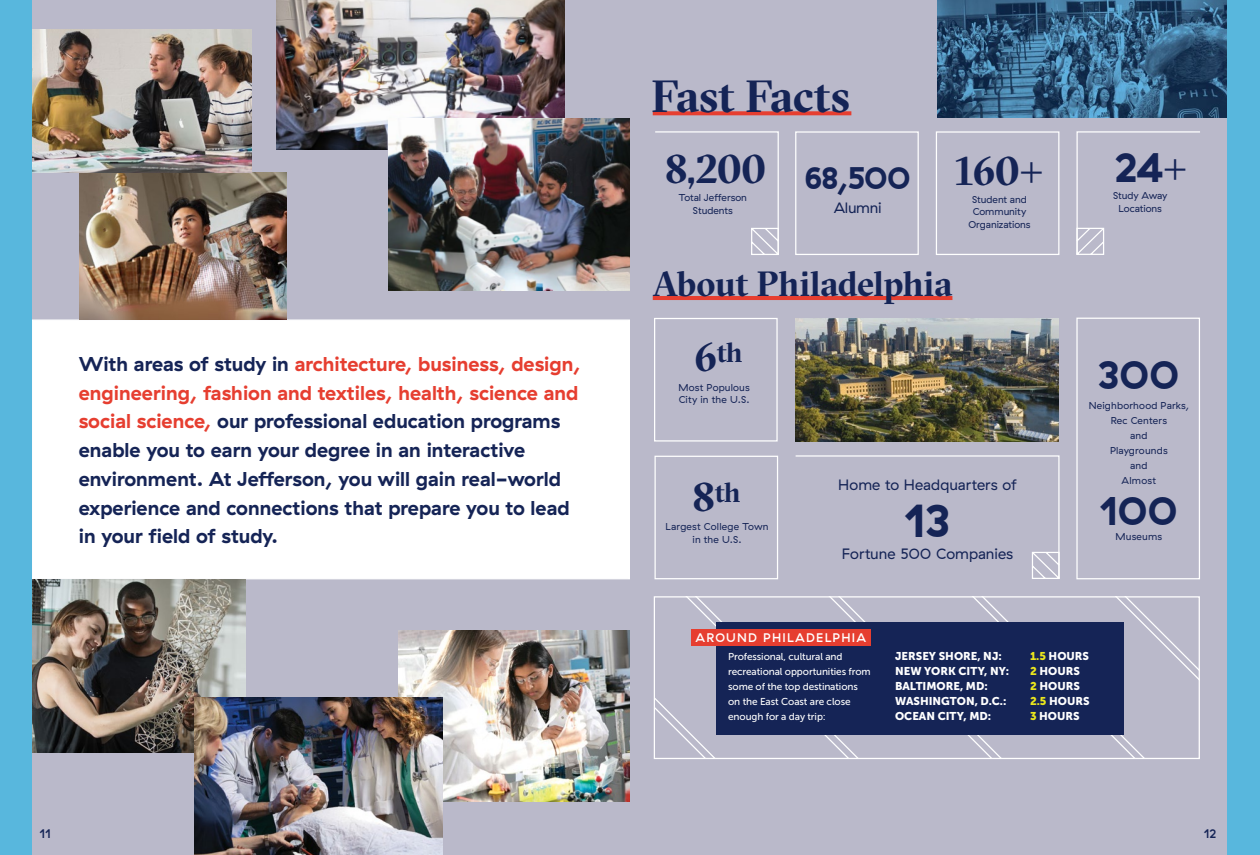
<style>
.page{position:relative;width:1260px;height:855px;background:#bab9ca}
.page>*{position:absolute;margin:0;border:0;box-sizing:border-box;transform-origin:0 0}
.t1{font:700 46.25px "GT Haptik";color:#152456}
.t2{font:700 45px "GT Sectra Fine";letter-spacing:-.01em;color:#152456}
.t3{font:700 41.25px "GT Haptik";color:#152456}
.t4{font:700 40px "GT Sectra Fine";letter-spacing:-.02em;color:#152456}
.t5{font:700 40px "GT Haptik";letter-spacing:-.03em;color:#152456}
.t6{font:700 35px "GT Sectra Fine";letter-spacing:-.005em;color:#152456}
.t7{font:700 31.25px "GT Haptik";color:#152456}
.t8{font:700 27.5px "GT Sectra Fine";color:#152456}
.t9{font:700 20px/28.8px "GT Haptik";color:#152456}
.t10{font:15px "GT Haptik";color:#152456}
.t11{font:500 12.5px "GT Haptik";letter-spacing:.1em;color:#fff}
.t12{font:500 12.5px "GT Haptik";color:#152456}
.t13{font:11.25px "Museo Sans 900";color:#fff}
.t14{font:10px/12.5px "GT Haptik";letter-spacing:.01em;color:#152456;text-align:center}
.t15{font:10px/15px "Museo Sans 500";letter-spacing:-.01em;color:#fff}
.s1{color:#e63e30}
.s2{font-size:40px}
.s3{font-family:"GT Sectra Fine";font-size:40px}
.s4{color:#ebe71d}
</style>
<div class="page">
<svg style="left:655px;top:131px;width:124px;height:124px"></svg>
<div style="left:795px;top:131px;width:124px;height:124px;border:1px solid #fff"></div>
<div style="left:936px;top:131px;width:123px;height:124px;border:1px solid #fff"></div>
<svg style="left:1076px;top:131px;width:124px;height:124px"></svg>
<div style="left:654px;top:318px;width:124px;height:124px;border:1px solid #fff"></div>
<div style="left:654px;top:456px;width:124px;height:123px;border:1px solid #fff"></div>
<svg style="left:653px;top:111px;width:198px;height:4px"></svg>
<hr style="left:653px;top:296px;width:299px;height:4px;background:#e63e30">
<svg style="left:795px;top:455px;width:265px;height:124px"></svg>
<svg style="left:656px;top:598px;width:542px;height:159px"></svg>
<div style="left:654px;top:596px;width:546px;height:163px;border:1px solid #fff"></div>
<div style="left:716px;top:623px;width:408px;height:112px;background:#152456"></div>
<div style="left:691px;top:629px;width:180px;height:17px;background:#e63e30"></div>
<div style="left:1227px;top:0;width:33px;height:855px;background:#58b7dd"></div>
<div style="left:1076px;top:318px;width:124px;height:261px;border:1px solid #fff"></div>
<img style="left:795px;top:319px;width:263px;height:122px">
<div style="left:32px;top:320px;width:598px;height:259px;background:#fff"></div>
<img style="left:937px;top:0;width:289px;height:117px">
<img style="left:80px;top:173px;width:206px;height:147px">
<img style="left:276px;top:0;width:289px;height:149px">
<img style="left:398px;top:630px;width:232px;height:171px">
<img style="left:32px;top:30px;width:219px;height:143px">
<img style="left:388px;top:119px;width:242px;height:172px">
<img style="left:32px;top:579px;width:214px;height:173px">
<img style="left:194px;top:698px;width:248px;height:157px">
<div style="left:0;top:0;width:32px;height:855px;background:#58b7dd"></div>
<p class="t9" style="left:79px;top:350px;width:503px">With areas of study in <span class="s1">architecture, business, design, engineering, fashion and textiles, health, science and social science,</span> our professional education programs enable you to earn your degree in an interactive environment. At Jefferson, you will gain real-world experience and connections that prepare you to lead in your field of study.</p>
<h2 class="t2" style="left:652px;top:70px;width:200px">Fast Facts</h2>
<h3 class="t4" style="left:665px;top:146px;width:103px">8,200</h3>
<p class="t14" style="left:679px;top:192px;width:70px">Total Jefferson<br>Students</p>
<h3 class="t7" style="left:804px;top:159px;width:108px">68,500</h3>
<p class="t10" style="left:834px;top:199px;width:49px">Alumni</p>
<h3 class="t4" style="left:955px;top:147px;width:91px">160+</h3>
<p class="t14" style="left:968px;top:193px;width:64px">Student and<br>Community<br>Organizations</p>
<h3 class="t6" style="left:653px;top:263px;width:301px">About Philadelphia</h3>
<h3 class="t8" style="left:694px;top:336px;width:50px"><span class="s2">6</span>th</h3>
<p class="t14" style="left:678px;top:381px;width:73px;text-align:left">Most Populous<br>City in the U.S.</p>
<h3 class="t8" style="left:692px;top:476px;width:50px"><span class="s2">8</span>th</h3>
<p class="t14" style="left:666px;top:521px;width:105px">Largest College Town in the U.S.</p>
<p class="t10" style="left:838px;top:476px;width:180px">Home to Headquarters of</p>
<h1 class="t1" style="left:904px;top:492px;width:49px">13</h1>
<p class="t10" style="left:842px;top:545px;width:173px">Fortune 500 Companies</p>
<p class="t11" style="left:696px;top:630px;width:172px">AROUND PHILADELPHIA</p>
<h3 class="t3" style="left:1115px;top:143px;width:75px">24<span class="s3">+</span></h3>
<p class="t14" style="left:1113px;top:188px;width:56px;line-height:13.8px">Study Away<br>Locations</p>
<h3 class="t5" style="left:1098px;top:350px;width:83px">300</h3>
<p class="t14" style="left:1089px;top:398px;width:102px;line-height:15px">Neighborhood Parks,<br>Rec Centers<br>and<br>Playgrounds<br>and<br>Almost</p>
<h3 class="t5" style="left:1100px;top:487px;width:80px">100</h3>
<p class="t14" style="left:1116px;top:531px;width:48px">Museums</p>
<p class="t15" style="left:728px;top:649px;width:144px">Professional, cultural and recreational opportunities from some of the top destinations on the East Coast are close enough for a day trip:</p>
<p class="t13" style="left:895px;top:650px;width:108px">JERSEY SHORE, NJ:</p>
<p class="t13" style="left:1030px;top:650px;width:61px"><span class="s4">1.5</span> HOURS</p>
<p class="t13" style="left:895px;top:665px;width:116px">NEW YORK CITY, NY:</p>
<p class="t13" style="left:1030px;top:665px;width:51px"><span class="s4">2</span> HOURS</p>
<p class="t13" style="left:895px;top:680px;width:94px">BALTIMORE, MD:</p>
<p class="t13" style="left:1030px;top:680px;width:51px"><span class="s4">2</span> HOURS</p>
<p class="t13" style="left:895px;top:695px;width:113px">WASHINGTON, D.C.:</p>
<p class="t13" style="left:1030px;top:695px;width:61px"><span class="s4">2.5</span> HOURS</p>
<p class="t13" style="left:895px;top:710px;width:98px">OCEAN CITY, MD:</p>
<p class="t13" style="left:1030px;top:710px;width:51px"><span class="s4">3</span> HOURS</p>
<p class="t12" style="left:40px;top:826px;width:13px">11</p>
<p class="t12" style="left:1204px;top:826px;width:14px">12</p>
</div>
